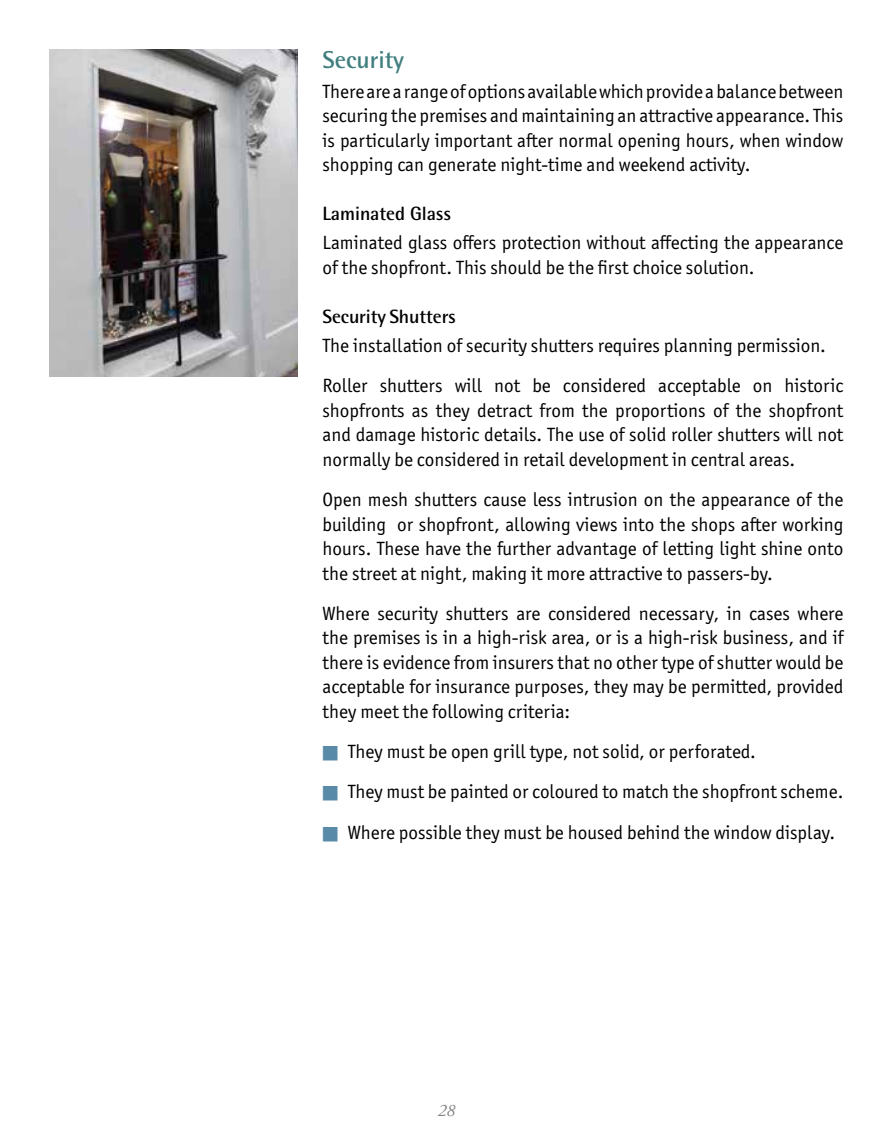
<style>
.page{position:relative;width:893px;height:1141px;background:#fff}
.page>*{position:absolute;margin:0;border:0;box-sizing:border-box;transform-origin:0 0}
.t1{font:700 24.5px "Agfa Rotis Semisans";color:#407e7e}
.t2{font:19.25px/24.5px "Officina Sans ITC Std";color:#000;text-align:justify}
.t3{font:700 19.25px "Agfa Rotis Semisans";letter-spacing:-.005em;color:#000}
.t4{font:italic 17.5px "Adobe Garamond";color:#808285}
.s1{color:#598aa8}
</style>
<div class="page">
<img style="left:50px;top:50px;width:247px;height:327px">
<p class="t1" style="left:322px;top:45px;width:83px">Security</p>
<p class="t2" style="left:322px;top:79px;width:522px">There are a range of options available which provide a balance between securing the premises and maintaining an attractive appearance. This is particularly important after normal opening hours, when window shopping can generate night-time and weekend activity.</p>
<p class="t3" style="left:322px;top:202px;width:130px">Laminated Glass</p>
<p class="t2" style="left:322px;top:230px;width:522px">Laminated glass offers protection without affecting the appearance of the shopfront. This should be the first choice solution.</p>
<p class="t3" style="left:322px;top:304px;width:135px">Security Shutters</p>
<p class="t2" style="left:322px;top:325px;width:522px;line-height:40.2px">The installation of security shutters requires planning permission.<br>Roller shutters will not be considered acceptable on historic</p>
<p class="t2" style="left:322px;top:398px;width:522px">shopfronts as they detract from the proportions of the shopfront and damage historic details. The use of solid roller shutters will not normally be considered in retail development in central areas.</p>
<p class="t2" style="left:322px;top:487px;width:522px">Open mesh shutters cause less intrusion on the appearance of the building or shopfront, allowing views into the shops after working hours. These have the further advantage of letting light shine onto the street at night, making it more attractive to passers-by.</p>
<p class="t2" style="left:322px;top:601px;width:522px">Where security shutters are considered necessary, in cases where the premises is in a high-risk area, or is a high-risk business, and if there is evidence from insurers that no other type of shutter would be acceptable for insurance purposes, they may be permitted, provided they meet the following criteria:</p>
<p class="t2" style="left:322px;top:739px;width:435px"><span class="s1">■</span> They must be open grill type, not solid, or perforated.</p>
<p class="t2" style="left:322px;top:779px;width:522px"><span class="s1">■</span> They must be painted or coloured to match the shopfront scheme.</p>
<p class="t2" style="left:322px;top:820px;width:514px"><span class="s1">■</span> Where possible they must be housed behind the window display.</p>
<p class="t4" style="left:438px;top:1101px;width:19px">28</p>
</div>
